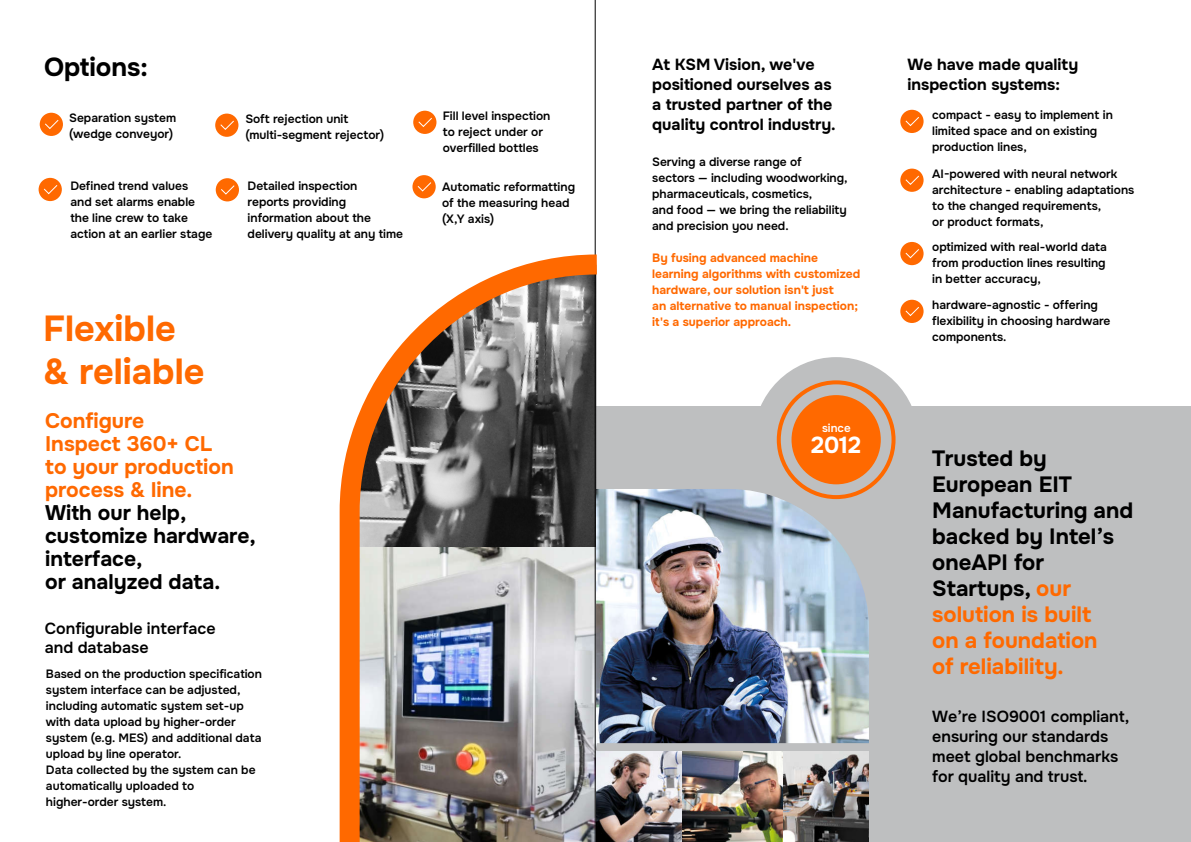
<style>
.page{position:relative;width:1191px;height:842px;background:#fff}
.page>*{position:absolute;margin:0;border:0;box-sizing:border-box;transform-origin:0 0}
.t1{font:700 36px "Onest";color:#ff6900}
.t2{font:700 26px "Onest";color:#000}
.t3{font:700 23.1px "Onest";color:#fff}
.t4{font:700 22px/26px "Onest";color:#000}
.t5{font:700 21px/23px "Onest";color:#000}
.t6{font:700 21px/23px "Onest";color:#ff6900}
.t7{font:700 16px/20px "Onest";color:#000}
.t8{font:600 16px/20px "Onest";color:#000}
.t9{font:600 12px/16px "Onest";color:#000}
.t10{font:700 12px/16px "Onest";color:#ff6900}
.t11{font:600 11.5px "Onest";color:#fff}
.s1{color:#ff6900}
</style>
<div class="page">
<div style="left:39px;top:178px;width:23px;height:23px;background:#ff6900;border-radius:50%"></div>
<svg style="left:43px;top:185px;width:15px;height:10px"></svg>
<div style="left:216px;top:178px;width:23px;height:23px;background:#ff6900;border-radius:50%"></div>
<svg style="left:221px;top:185px;width:14px;height:10px"></svg>
<div style="left:597px;top:407px;width:594px;height:435px;background:#bebfc0"></div>
<div style="left:753px;top:357px;width:165px;height:165px;background:#bebfc0;border-radius:50%"></div>
<div style="left:791px;top:395px;width:89px;height:89px;background:#ff6900;border-radius:50%"></div>
<div style="left:776px;top:380px;width:119px;height:119px;border:4px solid #ff6900;border-radius:50%"></div>
<div style="left:900px;top:110px;width:23px;height:23px;background:#ff6900;border-radius:50%"></div>
<svg style="left:905px;top:117px;width:14px;height:10px"></svg>
<div style="left:900px;top:169px;width:23px;height:23px;background:#ff6900;border-radius:50%"></div>
<svg style="left:905px;top:175px;width:14px;height:10px"></svg>
<div style="left:900px;top:242px;width:23px;height:23px;background:#ff6900;border-radius:50%"></div>
<svg style="left:905px;top:249px;width:14px;height:10px"></svg>
<div style="left:900px;top:300px;width:23px;height:23px;background:#ff6900;border-radius:50%"></div>
<svg style="left:905px;top:307px;width:14px;height:9px"></svg>
<div style="left:40px;top:113px;width:23px;height:23px;background:#ff6900;border-radius:50%"></div>
<svg style="left:45px;top:120px;width:14px;height:9px"></svg>
<div style="left:215px;top:114px;width:23px;height:23px;background:#ff6900;border-radius:50%"></div>
<svg style="left:220px;top:120px;width:14px;height:10px"></svg>
<div style="left:413px;top:111px;width:23px;height:23px;background:#ff6900;border-radius:50%"></div>
<svg style="left:418px;top:117px;width:14px;height:10px"></svg>
<div style="left:412px;top:175px;width:24px;height:23px;background:#ff6900;border-radius:50%"></div>
<svg style="left:417px;top:182px;width:15px;height:10px"></svg>
<hr style="left:594px;top:0;width:1px;height:842px;background:#000">
<img style="left:339px;top:244px;width:278px;height:598px">
<img style="left:596px;top:489px;width:273px;height:254px">
<img style="left:596px;top:752px;width:273px;height:89px">
<h2 class="t2" style="left:44px;top:50px;width:105px">Options:</h2>
<p class="t9" style="left:69px;top:110px;width:108px">Separation system (wedge conveyor)</p>
<p class="t9" style="left:245px;top:111px;width:140px">Soft rejection unit (multi-segment rejector)</p>
<p class="t9" style="left:443px;top:108px;width:109px">Fill level inspection to reject under or overfilled bottles</p>
<p class="t9" style="left:442px;top:179px;width:134px">Automatic reformatting of the measuring head (X,Y axis)</p>
<p class="t9" style="left:70px;top:178px;width:143px">Defined trend values and set alarms enable the line crew to take action at an earlier stage</p>
<p class="t9" style="left:248px;top:178px;width:157px">Detailed inspection<br>reports providing information about the delivery quality at any time</p>
<h1 class="t1" style="left:43px;top:306px;width:134px">Flexible</h1>
<h1 class="t1" style="left:43px;top:349px;width:163px">&amp; reliable</h1>
<h3 class="t6" style="left:45px;top:409px;width:190px">Configure<br>Inspect 360+ CL to your production process &amp; line.</h3>
<h3 class="t5" style="left:45px;top:501px;width:212px">With our help, customize hardware, interface,<br>or analyzed data.</h3>
<h3 class="t8" style="left:45px;top:619px;width:172px;line-height:19px">Configurable interface and database</h3>
<p class="t9" style="left:46px;top:666px;width:217px">Based on the production specification system interface can be adjusted, including automatic system set-up with data upload by higher-order system (e.g. MES) and additional data upload by line operator.<br>Data collected by the system can be automatically uploaded to higher-order system.</p>
<h3 class="t7" style="left:652px;top:55px;width:185px">At KSM Vision, we've positioned ourselves as a trusted partner of the quality control industry.</h3>
<h3 class="t7" style="left:907px;top:55px;width:172px">We have made quality inspection systems:</h3>
<p class="t9" style="left:932px;top:107px;width:182px">compact - easy to implement in limited space and on existing production lines,</p>
<p class="t9" style="left:932px;top:166px;width:204px">AI-powered with neural network architecture - enabling adaptations to the changed requirements,<br>or product formats,</p>
<p class="t9" style="left:932px;top:239px;width:176px;text-align:justify">optimized with real-world data from production lines resulting in better accuracy,</p>
<p class="t9" style="left:932px;top:297px;width:180px">hardware-agnostic - offering flexibility in choosing hardware</p>
<p class="t9" style="left:652px;top:154px;width:197px">Serving a diverse range of<br>sectors — including woodworking, pharmaceuticals, cosmetics,<br>and food — we bring the reliability and precision you need.</p>
<p class="t10" style="left:652px;top:249px;width:209px">By fusing advanced machine learning algorithms with customized hardware, our solution isn't just<br>an alternative to manual inspection; it's a superior approach.</p>
<p class="t11" style="left:822px;top:421px;width:30px">since</p>
<h3 class="t3" style="left:811px;top:430px;width:52px">2012</h3>
<p class="t9" style="left:932px;top:329px;width:76px">components.</p>
<h3 class="t4" style="left:932px;top:445px;width:202px">Trusted by<br>European EIT<br>Manufacturing and backed by Intel’s oneAPI for<br>Startups, <span class="s1">our solution is built<br>on a foundation<br>of reliability.</span></h3>
<h3 class="t8" style="left:932px;top:707px;width:199px">We’re ISO9001 compliant, ensuring our standards meet global benchmarks for quality and trust.</h3>
</div>
